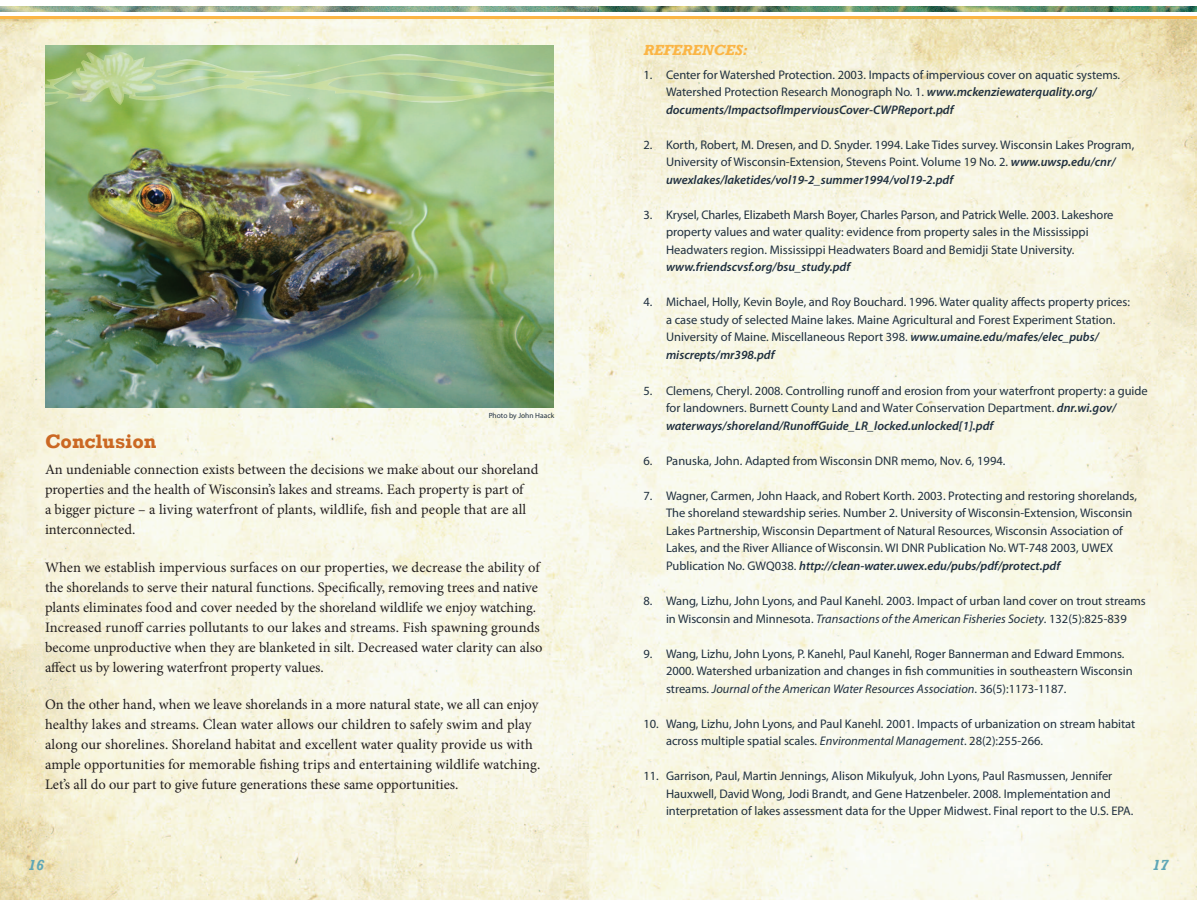
<style>
.page{position:relative;width:1197px;height:900px;background:#fff}
.page>*{position:absolute;margin:0;border:0;box-sizing:border-box;transform-origin:0 0}
.t1{font:700 20px "Rockwell";color:#cb6823}
.t2{font:italic 700 15px "Rockwell";color:#fbb545}
.t3{font:italic 700 15px "Rockwell";color:#5fa7b6}
.t4{font:14.5px/20px "Minion Pro";color:#231f20}
.Endnotes{font:12.5px/17.5px "Myriad Pro";color:#20303f}
.t5{font:7.5px "Myriad Pro";color:#20303f}
.s1{font-weight:600;font-style:italic}
.s2{font-style:italic}
</style>
<div class="page">
<img style="left:598px;top:6px;width:599px;height:6px">
<img style="left:0;top:18px;width:1197px;height:882px">
<svg style="left:0;top:6px;width:598px;height:6px;background:#90ab90"></svg>
<hr style="left:0;top:16px;width:1197px;height:2px;background:#fbb545">
<img style="left:45px;top:45px;width:509px;height:363px">
<img style="left:44px;top:52px;width:510px;height:55px">
<p class="t5" style="left:489px;top:411px;width:67px">Photo by John Haack</p>
<p class="t1" style="left:45px;top:429px;width:113px">Conclusion</p>
<p class="t4" style="left:45px;top:460px;width:495px">An undeniable connection exists between the decisions we make about our shoreland properties and the health of Wisconsin’s lakes and streams. Each property is part of<br>a bigger picture – a living waterfront of plants, wildlife, fish and people that are all interconnected.</p>
<p class="t4" style="left:45px;top:557px;width:499px">When we establish impervious surfaces on our properties, we decrease the ability of the shorelands to serve their natural functions. Specifically, removing trees and native plants eliminates food and cover needed by the shoreland wildlife we enjoy watching.<br>Increased runoff carries pollutants to our lakes and streams. Fish spawning grounds become unproductive when they are blanketed in silt. Decreased water clarity can also affect us by lowering waterfront property values.</p>
<p class="t4" style="left:45px;top:695px;width:497px">On the other hand, when we leave shorelands in a more natural state, we all can enjoy healthy lakes and streams. Clean water allows our children to safely swim and play along our shorelines. Shoreland habitat and excellent water quality provide us with ample opportunities for memorable fishing trips and entertaining wildlife watching.<br>Let’s all do our part to give future generations these same opportunities.</p>
<p class="t2" style="left:643px;top:41px;width:105px">REFERENCES:</p>
<p class="Endnotes" style="left:666px;top:66px;width:456px;text-indent:-22px">1. Center for Watershed Protection. 2003. Impacts of impervious cover on aquatic systems.<br>Watershed Protection Research Monograph No. 1. <span class="s1">www.mckenziewaterquality.org/ documents/ImpactsofImperviousCover-CWPReport.pdf</span></p>
<p class="Endnotes" style="left:666px;top:136px;width:470px;text-indent:-22px">2. Korth, Robert, M. Dresen, and D. Snyder. 1994. Lake Tides survey. Wisconsin Lakes Program,<br>University of Wisconsin-Extension, Stevens Point. Volume 19 No. 2. <span class="s1">www.uwsp.edu/cnr/ uwexlakes/laketides/vol19-2_summer1994/vol19-2.pdf</span></p>
<p class="Endnotes" style="left:666px;top:206px;width:449px;text-indent:-22px">3. Krysel, Charles, Elizabeth Marsh Boyer, Charles Parson, and Patrick Welle. 2003. Lakeshore property values and water quality: evidence from property sales in the Mississippi Headwaters region. Mississippi Headwaters Board and Bemidji State University. <span class="s1">www.friendscvsf.org/bsu_study.pdf</span></p>
<p class="Endnotes" style="left:666px;top:293px;width:466px;text-indent:-22px">4. Michael, Holly, Kevin Boyle, and Roy Bouchard. 1996. Water quality affects property prices: a case study of selected Maine lakes. Maine Agricultural and Forest Experiment Station.<br>University of Maine. Miscellaneous Report 398. <span class="s1">www.umaine.edu/mafes/elec_pubs/ miscrepts/mr398.pdf</span></p>
<p class="Endnotes" style="left:666px;top:382px;width:483px;text-indent:-22px">5. Clemens, Cheryl. 2008. Controlling runoff and erosion from your waterfront property: a guide for landowners. Burnett County Land and Water Conservation Department. <span class="s1">dnr.wi.gov/ waterways/shoreland/RunoffGuide_LR_locked.unlocked[1].pdf</span></p>
<p class="Endnotes" style="left:643px;top:452px;width:363px">6. Panuska, John. Adapted from Wisconsin DNR memo, Nov. 6, 1994.</p>
<p class="Endnotes" style="left:666px;top:487px;width:473px;text-indent:-22px">7. Wagner, Carmen, John Haack, and Robert Korth. 2003. Protecting and restoring shorelands, The shoreland stewardship series. Number 2. University of Wisconsin-Extension, Wisconsin Lakes Partnership, Wisconsin Department of Natural Resources, Wisconsin Association of Lakes, and the River Alliance of Wisconsin. WI DNR Publication No. WT-748 2003, UWEX Publication No. GWQ038. <span class="s1">http://clean-water.uwex.edu/pubs/pdf/protect.pdf</span></p>
<p class="Endnotes" style="left:643px;top:592px;width:504px;text-align:center">8. Wang, Lizhu, John Lyons, and Paul Kanehl. 2003. Impact of urban land cover on trout streams in Wisconsin and Minnesota. <span class="s2">Transactions of the American Fisheries Society</span>. 132(5):825-839</p>
<p class="Endnotes" style="left:666px;top:645px;width:468px;text-indent:-22px">9. Wang, Lizhu, John Lyons, P. Kanehl, Paul Kanehl, Roger Bannerman and Edward Emmons.<br>2000. Watershed urbanization and changes in fish communities in southeastern Wisconsin streams. <span class="s2">Journal of the American Water Resources Association</span>. 36(5):1173-1187.</p>
<p class="Endnotes" style="left:666px;top:715px;width:471px;text-indent:-22px">10. Wang, Lizhu, John Lyons, and Paul Kanehl. 2001. Impacts of urbanization on stream habitat across multiple spatial scales. <span class="s2">Environmental Management</span>. 28(2):255-266.</p>
<p class="Endnotes" style="left:666px;top:767px;width:469px;text-indent:-22px">11. Garrison, Paul, Martin Jennings, Alison Mikulyuk, John Lyons, Paul Rasmussen, Jennifer<br>Hauxwell, David Wong, Jodi Brandt, and Gene Hatzenbeler. 2008. Implementation and interpretation of lakes assessment data for the Upper Midwest. Final report to the U.S. EPA.</p>
<p class="t3" style="left:28px;top:856px;width:18px">16</p>
<p class="t3" style="left:1152px;top:856px;width:18px">17</p>
</div>
